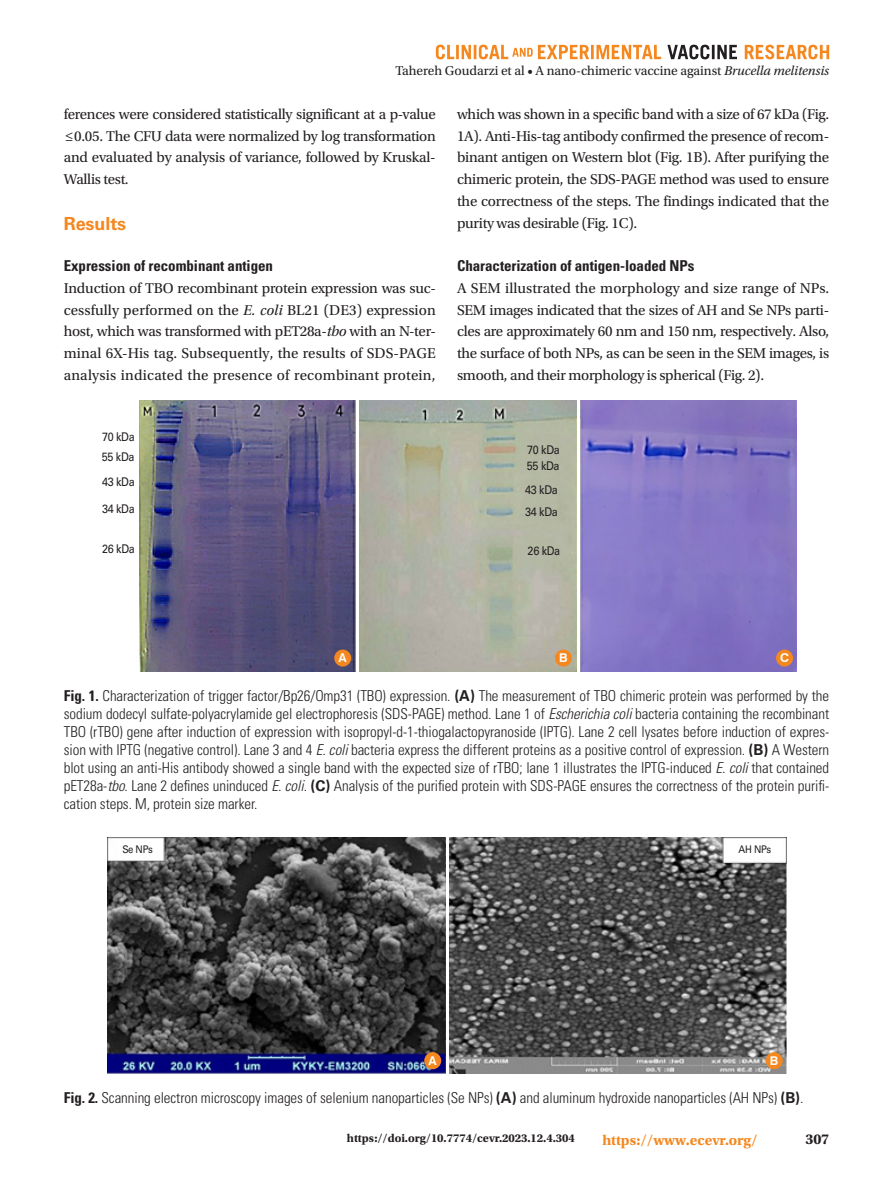
<style>
.page{position:relative;width:893px;height:1191px;background:#fff}
.page>*{position:absolute;margin:0;border:0;box-sizing:border-box;transform-origin:0 0}
.CVER_대제목{font:700 18px "Univers LT Std";letter-spacing:-.005em;color:#f5871f}
.CVER_본문{font:15px/21.8px "Utopia Std";letter-spacing:-.015em;color:#231f20;text-align:justify}
.CVER_표그림캡션{font:300 condensed 15px/18px "Univers LT Std";letter-spacing:-.005em;color:#231f20;text-align:justify}
.CVER_중제목{font:700 condensed 15px "Univers LT Std";letter-spacing:-.005em;color:#231f20}
.t1{font:700 15px "Utopia Std";letter-spacing:-.005em;color:#f5871f}
.t2{font:700 15px "Utopia Std";color:#231f20}
.t3{font:13.5px "Utopia Std";letter-spacing:-.005em;color:#231f20}
.t4{font:700 12.15px "Swiss 721 BT";color:#fff}
.CVER_그림지문{font:12px "Univers LT Std";letter-spacing:-.03em;color:#231f20;scale:.9 1}
.t5{font:700 12px "Utopia Std";letter-spacing:-.005em;color:#231f20}
.CVER_그림지문-2{font:10.5px "Univers LT Std";letter-spacing:-.03em;color:#231f20;scale:.9 1}
.s1{font-style:italic}
.s2{font-weight:700}
.s3{font-weight:700;font-stretch:normal}
</style>
<div class="page">
<svg style="left:745px;top:45px;width:84px;height:14px"></svg>
<svg style="left:667px;top:45px;width:70px;height:14px"></svg>
<svg style="left:436px;top:45px;width:225px;height:14px"></svg>
<img style="left:580px;top:401px;width:217px;height:270px">
<img style="left:139px;top:401px;width:216px;height:270px">
<img style="left:360px;top:401px;width:216px;height:270px">
<div style="left:334px;top:649px;width:17px;height:17px;background:#f5871f;border-radius:50%"></div>
<div style="left:555px;top:649px;width:17px;height:17px;background:#f5871f;border-radius:50%"></div>
<div style="left:776px;top:649px;width:17px;height:17px;background:#f5871f;border-radius:50%"></div>
<img style="left:108px;top:837px;width:337px;height:236px">
<img style="left:449px;top:837px;width:338px;height:236px">
<div style="left:424px;top:1052px;width:17px;height:17px;background:#f5871f;border-radius:50%"></div>
<div style="left:766px;top:1052px;width:17px;height:17px;background:#f5871f;border-radius:50%"></div>
<p class="t3" style="left:396px;top:63px;width:435px">Tahereh Goudarzi et al • A nano-chimeric vaccine against <span class="s1">Brucella melitensis</span></p>
<p class="CVER_본문" style="left:64px;top:103px;width:374px">ferences were considered statistically significant at a p-value ≤0.05. The CFU data were normalized by log transformation and evaluated by analysis of variance, followed by Kruskal-Wallis test.</p>
<p class="CVER_대제목" style="left:64px;top:213px;width:64px">Results</p>
<p class="CVER_중제목" style="left:64px;top:256px;width:211px">Expression of recombinant antigen</p>
<p class="CVER_본문" style="left:64px;top:277px;width:374px">Induction of TBO recombinant protein expression was suc&shy;cessfully performed on the <span class="s1">E. coli</span> BL21 (DE3) expression host, which was transformed with pET28a-<span class="s1">tbo</span> with an N-ter&shy;minal 6X-His tag. Subsequently, the results of SDS-PAGE analysis indicated the presence of recombinant protein,</p>
<p class="CVER_그림지문" style="left:102px;top:430px;width:38px">70 kDa</p>
<p class="CVER_그림지문" style="left:102px;top:450px;width:38px">55 kDa</p>
<p class="CVER_그림지문" style="left:102px;top:474px;width:38px">43 kDa</p>
<p class="CVER_그림지문" style="left:102px;top:501px;width:38px">34 kDa</p>
<p class="CVER_그림지문" style="left:102px;top:541px;width:38px">26 kDa</p>
<p class="CVER_본문" style="left:457px;top:103px;width:374px">which was shown in a specific band with a size of 67 kDa (Fig.<br>1A). Anti-His-tag antibody confirmed the presence of recom&shy;binant antigen on Western blot (Fig. 1B). After purifying the chimeric protein, the SDS-PAGE method was used to ensure the correctness of the steps. The findings indicated that the purity was desirable (Fig. 1C).</p>
<p class="CVER_중제목" style="left:457px;top:256px;width:239px">Characterization of antigen-loaded NPs</p>
<p class="CVER_본문" style="left:457px;top:277px;width:374px">A SEM illustrated the morphology and size range of NPs.<br>SEM images indicated that the sizes of AH and Se NPs parti&shy;cles are approximately 60 nm and 150 nm, respectively. Also, the surface of both NPs, as can be seen in the SEM images, is smooth, and their morphology is spherical (Fig. 2).</p>
<p class="CVER_그림지문" style="left:527px;top:443px;width:38px">70 kDa</p>
<p class="CVER_그림지문" style="left:527px;top:459px;width:38px">55 kDa</p>
<p class="CVER_그림지문" style="left:525px;top:483px;width:38px">43 kDa</p>
<p class="CVER_그림지문" style="left:525px;top:504px;width:38px">34 kDa</p>
<p class="CVER_그림지문" style="left:528px;top:544px;width:38px">26 kDa</p>
<p class="t4" style="left:339px;top:650px;width:10px">A</p>
<p class="t4" style="left:559px;top:650px;width:10px">B</p>
<p class="t4" style="left:780px;top:650px;width:10px">C</p>
<p class="CVER_표그림캡션" style="left:64px;top:686px;width:767px"><span class="s2">Fig. 1.</span> Characterization of trigger factor/Bp26/Omp31 (TBO) expression. <span class="s3">(A)</span> The measurement of TBO chimeric protein was performed by the sodium dodecyl sulfate-polyacrylamide gel electrophoresis (SDS-PAGE) method. Lane 1 of <span class="s1">Escherichia coli</span> bacteria containing the recombinant TBO (rTBO) gene after induction of expression with isopropyl-d-1-thiogalactopyranoside (IPTG). Lane 2 cell lysates before induction of expres&shy;sion with IPTG (negative control). Lane 3 and 4 <span class="s1">E. coli</span> bacteria express the different proteins as a positive control of expression. <span class="s3">(B)</span> A Western blot using an anti-His antibody showed a single band with the expected size of rTBO; lane 1 illustrates the IPTG-induced <span class="s1">E. coli</span> that contained pET28a-<span class="s1">tbo</span>. Lane 2 defines uninduced <span class="s1">E. coli</span>. <span class="s3">(C)</span> Analysis of the purified protein with SDS-PAGE ensures the correctness of the protein purifi&shy;cation steps. M, protein size marker.</p>
<p class="CVER_그림지문-2" style="left:122px;top:843px;width:35px">Se NPs</p>
<p class="CVER_그림지문-2" style="left:739px;top:843px;width:38px">AH NPs</p>
<p class="t4" style="left:429px;top:1053px;width:10px">A</p>
<p class="t4" style="left:770px;top:1053px;width:10px">B</p>
<p class="CVER_표그림캡션" style="left:64px;top:1088px;width:741px"><span class="s2">Fig. 2.</span> Scanning electron microscopy images of selenium nanoparticles (Se NPs) <span class="s3">(A)</span> and aluminum hydroxide nanoparticles (AH NPs) <span class="s3">(B)</span>.</p>
<p class="t5" style="left:347px;top:1131px;width:229px">https://doi.org/10.7774/cevr.2023.12.4.304</p>
<p class="t1" style="left:602px;top:1131px;width:157px">https://www.ecevr.org/</p>
<p class="t2" style="left:805px;top:1130px;width:25px">307</p>
</div>
